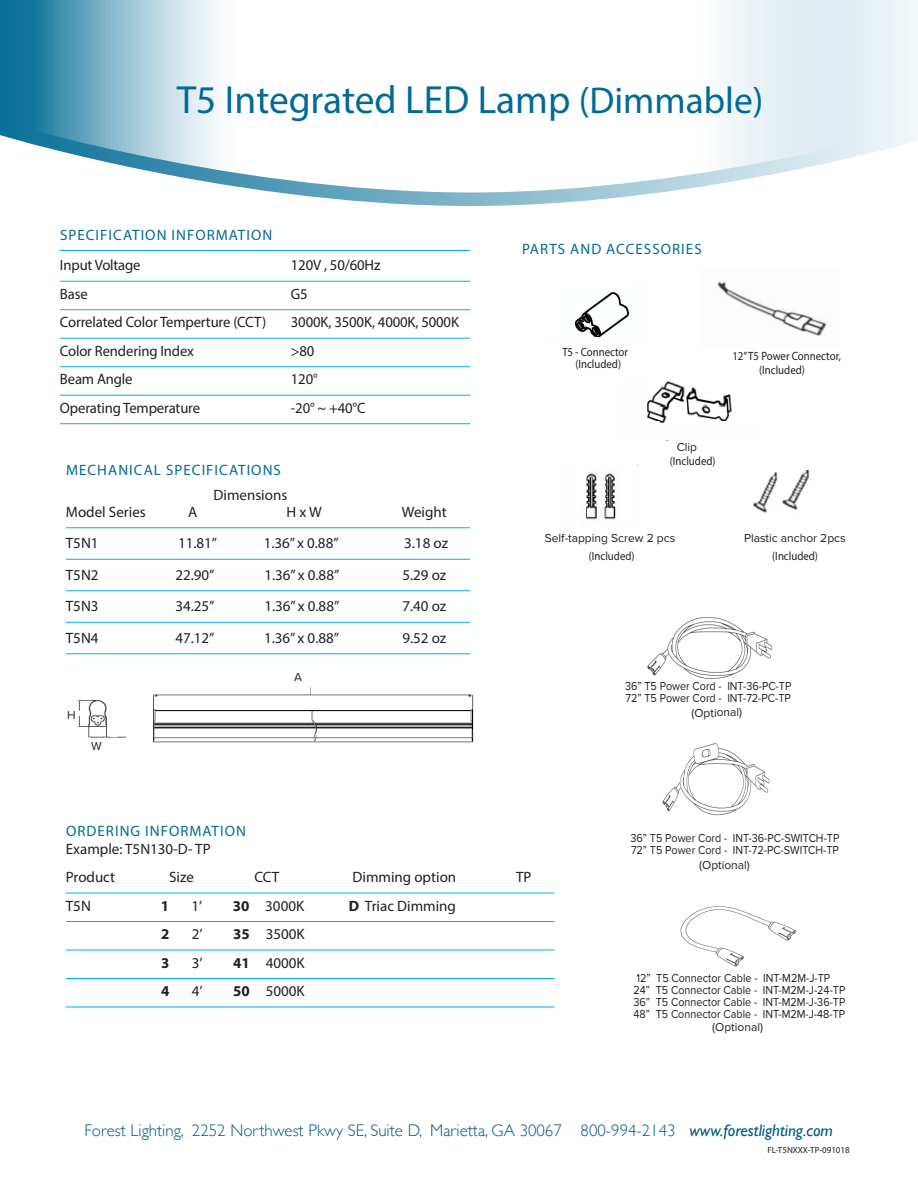
<style>
.page{position:relative;width:918px;height:1188px;background:#fff}
.page>*{position:absolute;margin:0;border:0;box-sizing:border-box;transform-origin:0 0}
.product_name{font:39.3px "Myriad Pro";color:#006b95}
.t1{font:300 16.95px "Gill Sans";color:#005c83}
.ruled_list{font:15px/28.5px "Myriad Pro";letter-spacing:-.005em;color:#231f20}
.subhead{font:15px "Myriad Pro";letter-spacing:.07em;color:#006b95}
.ruled_list-2{font:700 15px "Myriad Pro";color:#231f20}
.product_number_table{font:12px "Proxima Nova";color:#231f20;scale:.9 1}
.product_number_table-2{font:12px "Myriad Pro";color:#231f20;scale:.9 1}
.product_number_table-3{font:12px "Proxima Nova";color:#231f20}
.contact_copy{font:9px "Myriad Pro";color:#231f20}
.s1{font-size:37.5px}
.s2{font-weight:700}
.s3{font-weight:400;font-style:italic}
</style>
<div class="page">
<hr style="left:66px;top:527px;width:404px;height:1px;background:#00aeef">
<hr style="left:66px;top:559px;width:404px;height:1px;background:#00aeef">
<hr style="left:66px;top:590px;width:404px;height:1px;background:#00aeef">
<hr style="left:66px;top:622px;width:404px;height:1px;background:#00aeef">
<hr style="left:66px;top:653px;width:404px;height:1px;background:#00aeef">
<hr style="left:66px;top:893px;width:488px;height:1px;background:#00aeef">
<hr style="left:66px;top:921px;width:488px;height:1px;background:#00aeef">
<hr style="left:66px;top:950px;width:488px;height:1px;background:#00aeef">
<hr style="left:66px;top:978px;width:488px;height:1px;background:#00aeef">
<hr style="left:66px;top:1007px;width:488px;height:1px;background:#00aeef">
<hr style="left:60px;top:250px;width:410px;height:1px;background:#00aeef">
<hr style="left:60px;top:281px;width:410px;height:1px;background:#00aeef">
<hr style="left:60px;top:309px;width:410px;height:1px;background:#00aeef">
<hr style="left:60px;top:338px;width:410px;height:1px;background:#00aeef">
<hr style="left:60px;top:366px;width:410px;height:1px;background:#00aeef">
<hr style="left:60px;top:395px;width:410px;height:1px;background:#00aeef">
<hr style="left:60px;top:423px;width:410px;height:1px;background:#00aeef">
<svg style="left:0;top:0;width:918px;height:206px"></svg>
<img style="left:153px;top:687px;width:321px;height:56px">
<img style="left:78px;top:700px;width:49px;height:38px">
<img style="left:647px;top:381px;width:85px;height:42px">
<img style="left:717px;top:281px;width:110px;height:55px">
<img style="left:647px;top:617px;width:126px;height:62px">
<img style="left:662px;top:743px;width:108px;height:73px">
<img style="left:680px;top:906px;width:117px;height:61px">
<img style="left:575px;top:292px;width:55px;height:46px">
<img style="left:586px;top:464px;width:52px;height:56px">
<img style="left:752px;top:472px;width:26px;height:41px">
<img style="left:782px;top:470px;width:28px;height:40px">
<p class="product_name" style="left:177px;top:76px;width:588px">T5 Integrated LED Lamp <span class="s1">(Dimmable)</span></p>
<p class="subhead" style="left:60px;top:226px;width:214px">SPECIFICATION INFORMATION</p>
<p class="ruled_list" style="left:60px;top:251px;width:82px">Input Voltage</p>
<p class="ruled_list" style="left:291px;top:251px;width:91px">120V , 50/60Hz</p>
<p class="ruled_list" style="left:60px;top:279px;width:29px">Base</p>
<p class="ruled_list" style="left:291px;top:279px;width:18px">G5</p>
<p class="ruled_list" style="left:60px;top:308px;width:208px">Correlated Color Temperture (CCT)</p>
<p class="ruled_list" style="left:291px;top:308px;width:170px">3000K, 3500K, 4000K, 5000K</p>
<p class="ruled_list" style="left:60px;top:336px;width:136px">Color Rendering Index</p>
<p class="ruled_list" style="left:291px;top:336px;width:25px">&gt;80</p>
<p class="ruled_list" style="left:60px;top:365px;width:74px">Beam Angle</p>
<p class="ruled_list" style="left:291px;top:365px;width:28px">120°</p>
<p class="ruled_list" style="left:60px;top:393px;width:142px">Operating Temperature</p>
<p class="ruled_list" style="left:291px;top:393px;width:76px">-20° ~ +40°C</p>
<p class="subhead" style="left:66px;top:461px;width:217px">MECHANICAL SPECIFICATIONS</p>
<p class="ruled_list" style="left:214px;top:481px;width:75px">Dimensions</p>
<p class="ruled_list" style="left:66px;top:497px;width:82px">Model Series</p>
<p class="ruled_list" style="left:188px;top:497px;width:11px">A</p>
<p class="ruled_list" style="left:287px;top:497px;width:37px">H x W</p>
<p class="ruled_list" style="left:402px;top:497px;width:46px">Weight</p>
<p class="ruled_list" style="left:66px;top:529px;width:34px">T5N1</p>
<p class="ruled_list" style="left:178px;top:529px;width:41px">11.81”</p>
<p class="ruled_list" style="left:264px;top:529px;width:77px">1.36” x 0.88”</p>
<p class="ruled_list" style="left:404px;top:529px;width:45px">3.18 oz</p>
<p class="ruled_list" style="left:66px;top:560px;width:34px">T5N2</p>
<p class="ruled_list" style="left:175px;top:560px;width:41px">22.90”</p>
<p class="ruled_list" style="left:264px;top:560px;width:77px">1.36” x 0.88”</p>
<p class="ruled_list" style="left:402px;top:560px;width:45px">5.29 oz</p>
<p class="ruled_list" style="left:66px;top:592px;width:34px">T5N3</p>
<p class="ruled_list" style="left:175px;top:592px;width:41px">34.25”</p>
<p class="ruled_list" style="left:264px;top:592px;width:77px">1.36” x 0.88”</p>
<p class="ruled_list" style="left:402px;top:592px;width:45px">7.40 oz</p>
<p class="ruled_list" style="left:66px;top:623px;width:34px">T5N4</p>
<p class="ruled_list" style="left:175px;top:623px;width:41px">47.12”</p>
<p class="ruled_list" style="left:264px;top:623px;width:77px">1.36” x 0.88”</p>
<p class="ruled_list" style="left:402px;top:623px;width:45px">9.52 oz</p>
<p class="product_number_table-3" style="left:67px;top:708px;width:10px">H</p>
<p class="product_number_table-3" style="left:91px;top:739px;width:12px">W</p>
<p class="product_number_table-3" style="left:294px;top:670px;width:9px">A</p>
<p class="subhead" style="left:522px;top:240px;width:181px">PARTS AND ACCESSORIES</p>
<p class="product_number_table-2" style="left:562px;top:345px;width:74px">T5 - Connector</p>
<p class="product_number_table-2" style="left:575px;top:357px;width:52px">(Included)</p>
<p class="product_number_table-2" style="left:732px;top:349px;width:122px">12” T5 Power Connector,</p>
<p class="product_number_table-2" style="left:759px;top:362px;width:52px">(Included)</p>
<p class="product_number_table-3" style="left:677px;top:440px;width:22px">Clip</p>
<p class="product_number_table-2" style="left:670px;top:453px;width:52px">(Included)</p>
<p class="product_number_table-3" style="left:545px;top:531px;width:132px">Self-tapping Screw 2 pcs</p>
<p class="product_number_table-3" style="left:744px;top:531px;width:103px">Plastic anchor 2pcs</p>
<p class="product_number_table-2" style="left:589px;top:548px;width:52px">(Included)</p>
<p class="product_number_table-2" style="left:772px;top:548px;width:52px">(Included)</p>
<p class="product_number_table" style="left:625px;top:680px;width:186px">36” T5 Power Cord - INT-36-PC-TP</p>
<p class="product_number_table" style="left:626px;top:692px;width:185px">72” T5 Power Cord - INT-72-PC-TP</p>
<p class="product_number_table-3" style="left:692px;top:706px;width:52px">(Optional)</p>
<p class="subhead" style="left:66px;top:822px;width:182px">ORDERING INFORMATION</p>
<p class="ruled_list" style="left:66px;top:834px;width:146px">Example: T5N130-D- TP<br>Product</p>
<p class="ruled_list" style="left:169px;top:863px;width:26px">Size</p>
<p class="ruled_list" style="left:254px;top:863px;width:26px">CCT</p>
<p class="ruled_list" style="left:353px;top:863px;width:105px">Dimming option</p>
<p class="ruled_list" style="left:516px;top:863px;width:17px">TP</p>
<p class="ruled_list" style="left:66px;top:891px;width:27px">T5N</p>
<p class="ruled_list-2" style="left:161px;top:896px;width:10px">1</p>
<p class="ruled_list" style="left:191px;top:891px;width:12px">1’</p>
<p class="ruled_list" style="left:233px;top:891px;width:73px"><span class="s2">30</span> 3000K</p>
<p class="ruled_list" style="left:349px;top:891px;width:109px"><span class="s2">D</span> Triac Dimming</p>
<p class="ruled_list-2" style="left:161px;top:924px;width:10px">2</p>
<p class="ruled_list" style="left:192px;top:920px;width:12px">2’</p>
<p class="ruled_list" style="left:233px;top:920px;width:73px"><span class="s2">35</span> 3500K</p>
<p class="ruled_list-2" style="left:161px;top:953px;width:10px">3</p>
<p class="ruled_list" style="left:192px;top:948px;width:12px">3’</p>
<p class="ruled_list" style="left:233px;top:948px;width:73px"><span class="s2">41</span> 4000K</p>
<p class="ruled_list-2" style="left:161px;top:981px;width:10px">4</p>
<p class="ruled_list" style="left:192px;top:977px;width:12px">4’</p>
<p class="ruled_list" style="left:233px;top:977px;width:73px"><span class="s2">50</span> 5000K</p>
<p class="product_number_table" style="left:631px;top:831px;width:234px">36” T5 Power Cord - INT-36-PC-SWITCH-TP</p>
<p class="product_number_table" style="left:631px;top:843px;width:232px">72” T5 Power Cord - INT-72-PC-SWITCH-TP</p>
<p class="product_number_table-3" style="left:699px;top:858px;width:52px">(Optional)</p>
<p class="product_number_table" style="left:636px;top:971px;width:217px">12” T5 Connector Cable - INT-M2M-J-TP</p>
<p class="product_number_table" style="left:634px;top:983px;width:237px">24” T5 Connector Cable - INT-M2M-J-24-TP</p>
<p class="product_number_table" style="left:634px;top:995px;width:237px">36” T5 Connector Cable - INT-M2M-J-36-TP</p>
<p class="product_number_table" style="left:634px;top:1007px;width:237px">48” T5 Connector Cable - INT-M2M-J-48-TP</p>
<p class="product_number_table-3" style="left:712px;top:1020px;width:52px">(Optional)</p>
<p class="t1" style="left:85px;top:1117px;width:750px">Forest Lighting, 2252 Northwest Pkwy SE, Suite D, Marietta, GA 30067 800-994-2143 <span class="s3">www.forestlighting.com</span></p>
<p class="contact_copy" style="left:767px;top:1144px;width:84px">FL-T5NXXX-TP-091018</p>
</div>
